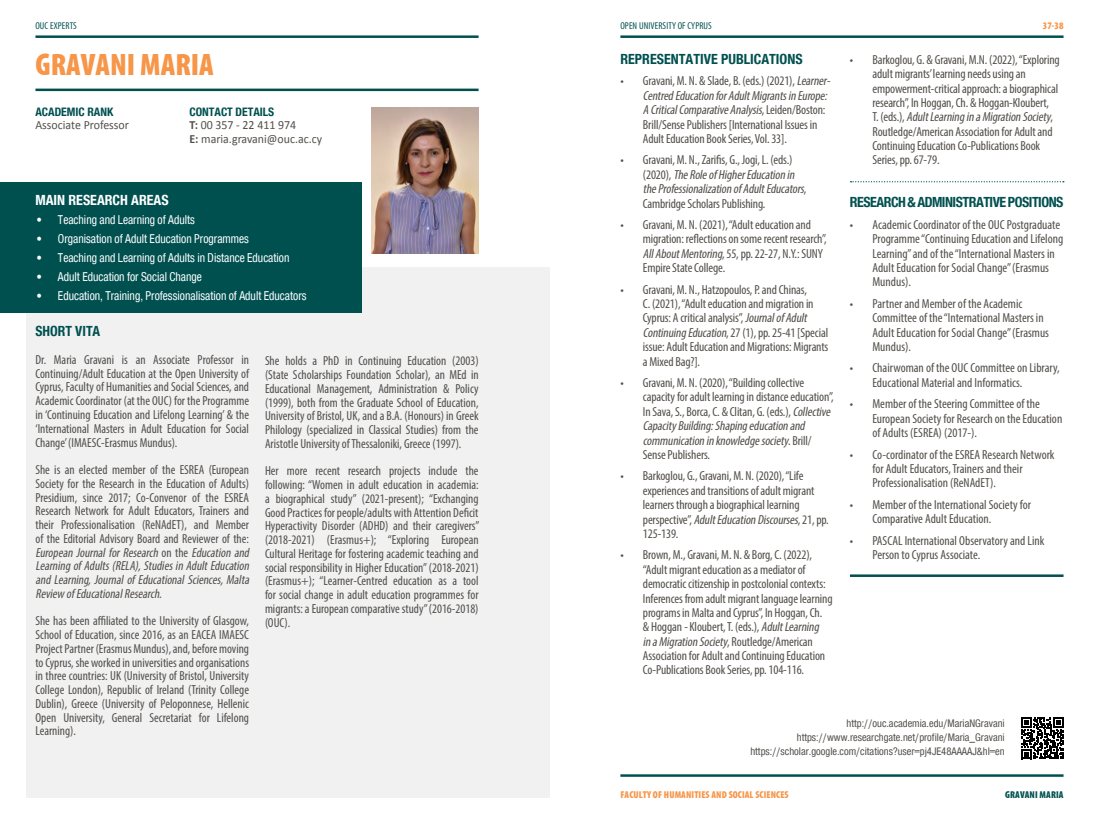
<style>
.page{position:relative;width:1099px;height:833px;background:#fff}
.page>*{position:absolute;margin:0;border:0;box-sizing:border-box;transform-origin:0 0}
.t1{font:700 31.25px "Myriad Condensed Greek";color:#f79548}
.t2{font:700 15px "CF Helvetica Cond";color:#005050}
.t3{font:700 15px "CF Helvetica Cond";letter-spacing:-.03em;color:#005050}
.t4{font:700 15px "CF Helvetica Cond";color:#fff}
.t5{font:condensed 13.12px/14.4px "Myriad Pro";letter-spacing:-.01em;color:#524f4a}
.t6{font:13.12px "CF Helvetica Cond";color:#fff;scale:.95 1}
.t7{font:12.5px/13.8px "Calibri";color:#524f4a;scale:.95 1}
.t8{font:700 12.5px "CF Helvetica Cond";color:#005050}
.t9{font:11.25px/14.2px "CF Helvetica Cond";color:#524f4a;text-align:right}
.t10{font:700 10px "Myriad Condensed Greek";letter-spacing:.01em;color:#f79548}
.t11{font:10px "Myriad Condensed Greek";letter-spacing:.01em;color:#005050}
.t12{font:700 10px "Myriad Condensed Greek";letter-spacing:.01em;color:#005050}
.s1{font-weight:700}
.s2{font-style:italic}
</style>
<div class="page">
<div style="left:26px;top:267px;width:523px;height:530px;background:#f1f1f2"></div>
<div style="left:0;top:183px;width:361px;height:130px;background:#005050"></div>
<svg style="left:850px;top:181px;width:213px;height:1px"></svg>
<hr style="left:850px;top:574px;width:213px;height:3px;background:#005050">
<hr style="left:35px;top:35px;width:443px;height:3px;background:#005050">
<hr style="left:35px;top:89px;width:443px;height:2px;background:#005050">
<hr style="left:620px;top:35px;width:443px;height:3px;background:#005050">
<hr style="left:620px;top:774px;width:443px;height:3px;background:#005050">
<img style="left:372px;top:107px;width:106px;height:146px">
<svg style="left:1021px;top:717px;width:42px;height:42px"></svg>
<p class="t11" style="left:35px;top:21px;width:43px">OUC EXPERTS</p>
<p class="t11" style="left:620px;top:21px;width:93px">OPEN UNIVERSITY OF CYPRUS</p>
<p class="t10" style="left:1042px;top:20px;width:22px">37-38</p>
<h1 class="t1" style="left:35px;top:49px;width:180px">GRAVANI MARIA</h1>
<p class="t8" style="left:35px;top:105px;width:79px">ACADEMIC RANK</p>
<p class="t7" style="left:35px;top:118px;width:100px">Associate Professor</p>
<p class="t8" style="left:189px;top:105px;width:86px">CONTACT DETAILS</p>
<p class="t7" style="left:189px;top:118px;width:141px"><span class="s1">T:</span> 00 357 - 22 411 974<br><span class="s1">E:</span> maria.gravani@ouc.ac.cy</p>
<p class="t4" style="left:35px;top:192px;width:135px">MAIN RESEARCH AREAS</p>
<p class="t6" style="left:35px;top:212px;width:169px">• Teaching and Learning of Adults</p>
<p class="t6" style="left:35px;top:231px;width:226px">• Organisation of Adult Education Programmes</p>
<p class="t6" style="left:35px;top:251px;width:269px">• Teaching and Learning of Adults in Distance Education</p>
<p class="t6" style="left:35px;top:270px;width:177px">• Adult Education for Social Change</p>
<p class="t6" style="left:35px;top:289px;width:287px">• Education, Training, Professionalisation of Adult Educators</p>
<p class="t2" style="left:35px;top:323px;width:66px">SHORT VITA</p>
<p class="t5" style="left:35px;top:352px;width:215px;line-height:13.8px;text-align:justify">Dr. Maria Gravani is an Associate Professor in Continuing/Adult Education at the Open University of Cyprus, Faculty of Humanities and Social Sciences, and Academic Coordinator (at the OUC) for the Programme in ‘Continuing Education and Lifelong Learning’ &amp; the ‘International Masters in Adult Education for Social Change’ (IMAESC-Erasmus Mundus).</p>
<p class="t5" style="left:35px;top:462px;width:218px;line-height:13.8px">She is an elected member of the ESREA (European Society for the Research in the Education of Adults)<br>Presidium, since 2017; Co-Convenor of the ESREA Research Network for Adult Educators, Trainers and their Professionalisation (ReNAdET), and Member of the Editorial Advisory Board and Reviewer of the:<br><span class="s2">European JournalforResearch</span> o n t h e <span class="s2">Education and Learning of Adults(RELA),Studiesin AdultEducation and Learning,Journalof EducationalSciences,Malta Review of EducationalResearch.</span></p>
<p class="t5" style="left:35px;top:614px;width:215px;line-height:13.8px;text-align:justify">She has been affiliated to the University of Glasgow, School of Education, since 2016, as an EACEA IMAESC Project Partner (Erasmus Mundus), and, before moving to Cyprus, she worked in universities and organisations in three countries: UK (University of Bristol, University College London), Republic of Ireland (Trinity College Dublin), Greece (University of Peloponnese, Hellenic Open University, General Secretariat for Lifelong Learning).</p>
<p class="t5" style="left:265px;top:354px;width:215px;line-height:13.8px;text-align:justify">She holds a PhD in Continuing Education (2003) (State Scholarships Foundation Scholar), an MEd in Educational Management, Administration &amp; Policy (1999), both from the Graduate School of Education, University of Bristol, UK, and a Β.A. (Honours) in Greek Philology (specialized in Classical Studies) from the Aristotle University of Thessaloniki, Greece (1997).</p>
<p class="t5" style="left:265px;top:464px;width:216px;line-height:13.8px;text-align:justify">Her more recent research projects include the following: “Women in adult education in academia: a biographical study” (2021-present); “Exchanging Good Practices for people/adults with Attention Deficit Hyperactivity Disorder (ADHD) and their caregivers” (2018-2021) (Erasmus+); “Exploring European Cultural Heritage for fostering academic teaching and social responsibility in Higher Education” (2018-2021) (Erasmus+); “Learner-Centred education as a tool for social change in adult education programmes for migrants: a European comparative study” (2016-2018) (OUC).</p>
<p class="t2" style="left:620px;top:51px;width:184px">REPRESENTATIVE PUBLICATIONS</p>
<p class="t5" style="left:643px;top:74px;width:191px;text-indent:-22px">• Gravani, M. N. &amp; Slade, B. (eds.) (2021), <span class="s2">Learner-CentredEducationforAdultMigrantsinEurope:<br>A CriticalComparativeAnalysis</span>, L e i d e n / B o s t o n :<br>Brill/Sense Publishers [International Issues in Adult Education Book Series, Vol. 33].</p>
<p class="t5" style="left:643px;top:153px;width:165px;text-indent:-22px">• Gravani, M. N., Zarifis, G., Jogi, L. (eds.)<br>( 2 0 2 0 ) , <span class="s2">TheRoleof HigherEducationin theProfessionalizationof AdultEducators</span>, Cambridge Scholars Publishing.</p>
<p class="t5" style="left:643px;top:217px;width:185px;text-indent:-22px">• Gravani, M. N. (2021), “Adult education and migration: reflections on some recent research”, <span class="s2">AllAboutMentoring</span>, 55, pp. 22-27, N.Y.: SUNY Empire State College.</p>
<p class="t5" style="left:643px;top:282px;width:187px;text-indent:-22px">• Gravani, M. N., Hatzopoulos, P. and Chinas,<br>C. (2021), “Adult education and migration in Cyprus: A critical analysis”, <span class="s2">Journalof Adult ContinuingEducation</span>, 2 7 ( 1 ) , p p. 2 5 -4 1 [ S p e c i a l issue: Adult Education and Migrations: Migrants a Mixed Bag?].</p>
<p class="t5" style="left:643px;top:375px;width:192px;text-indent:-22px">• Gravani, M. N. (2020), “Building collective capacity for adult learning in distance education”, In Sava, S., Borca, C. &amp; Clitan, G. (eds.), <span class="s2">Collective CapacityBuilding:Shapingeducationand communicationinknowledgesociety</span>. B r i l l / Sense Publishers.</p>
<p class="t5" style="left:643px;top:469px;width:187px;text-indent:-22px">• Barkoglou, G., Gravani, M. N. (2020), “Life experiences and transitions of adult migrant learners through a biographical learning<br>p e r s p e c t i v e ”, <span class="s2">AdultEducationDiscourses</span>, 2 1 , p p .<br>125-139.</p>
<p class="t5" style="left:643px;top:547px;width:191px;text-indent:-22px">• Brown, M., Gravani, M. N. &amp; Borg, C. (2022), “Adult migrant education as a mediator of democratic citizenship in postcolonial contexts:<br>Inferences from adult migrant language learning programs in Malta and Cyprus”, In Hoggan, Ch.<br>&amp; Hoggan <span class="s2">-</span>Kloubert, T. (eds.), <span class="s2">AdultLearning inaMigrationSociety</span>, Routledge/American Association for Adult and Continuing Education Co-Publications Book Series, pp. 104-116.</p>
<p class="t5" style="left:872px;top:52px;width:189px;text-indent:-22px">• Barkoglou, G. &amp; Gravani, M.N. (2022), “Exploring adult migrants’ learning needs using an empowerment-critical approach: a biographical research”, In Hoggan, Ch. &amp; Hoggan-Kloubert,<br>T. ( e d s . ) , <span class="s2">AdultLearninginaMigrationSociety</span>, Routledge/American Association for Adult and Continuing Education Co-Publications Book Series, pp. 67-79.</p>
<p class="t3" style="left:850px;top:194px;width:215px">RESEARCH &amp; ADMINISTRATIVE POSITIONS</p>
<p class="t5" style="left:872px;top:217px;width:192px;text-indent:-22px">• Academic Coordinator of the OUC Postgraduate Programme “Continuing Education and Lifelong Learning” and of the “International Masters in Adult Education for Social Change” (Erasmus Mundus).</p>
<p class="t5" style="left:872px;top:296px;width:178px;text-indent:-22px">• Partner and Member of the Academic Committee of the “International Masters in Adult Education for Social Change” (Erasmus Mundus).</p>
<p class="t5" style="left:872px;top:361px;width:189px;text-indent:-22px">• Chairwoman of the OUC Committee on Library,<br>Educational Material and Informatics.</p>
<p class="t5" style="left:872px;top:396px;width:191px;text-indent:-22px">• Member of the Steering Committee of the<br>European Society for Research on the Education of Adults (ESREA) (2017-).</p>
<p class="t5" style="left:872px;top:447px;width:184px;text-indent:-22px">• Co-cordinator of the ESREA Research Network for Adult Educators, Trainers and their<br>Professionalisation (ReNAdET).</p>
<p class="t5" style="left:872px;top:497px;width:160px;text-indent:-22px">• Member of the International Society for<br>Comparative Adult Education.</p>
<p class="t5" style="left:872px;top:533px;width:173px;text-indent:-22px">• PASCAL International Observatory and Link<br>Person to Cyprus Associate.</p>
<p class="t9" style="left:750px;top:715px;width:256px">http://ouc.academia.edu/MariaNGravani https://www.researchgate.net/profile/Maria_Gravani https://scholar.google.com/citations?user=pj4JE48AAAAJ&amp;hl=en</p>
<p class="t10" style="left:620px;top:789px;width:170px">FACULTY OF HUMANITIES AND SOCIAL SCIENCES</p>
<p class="t12" style="left:1005px;top:789px;width:60px">GRAVANI MARIA</p>
</div>
